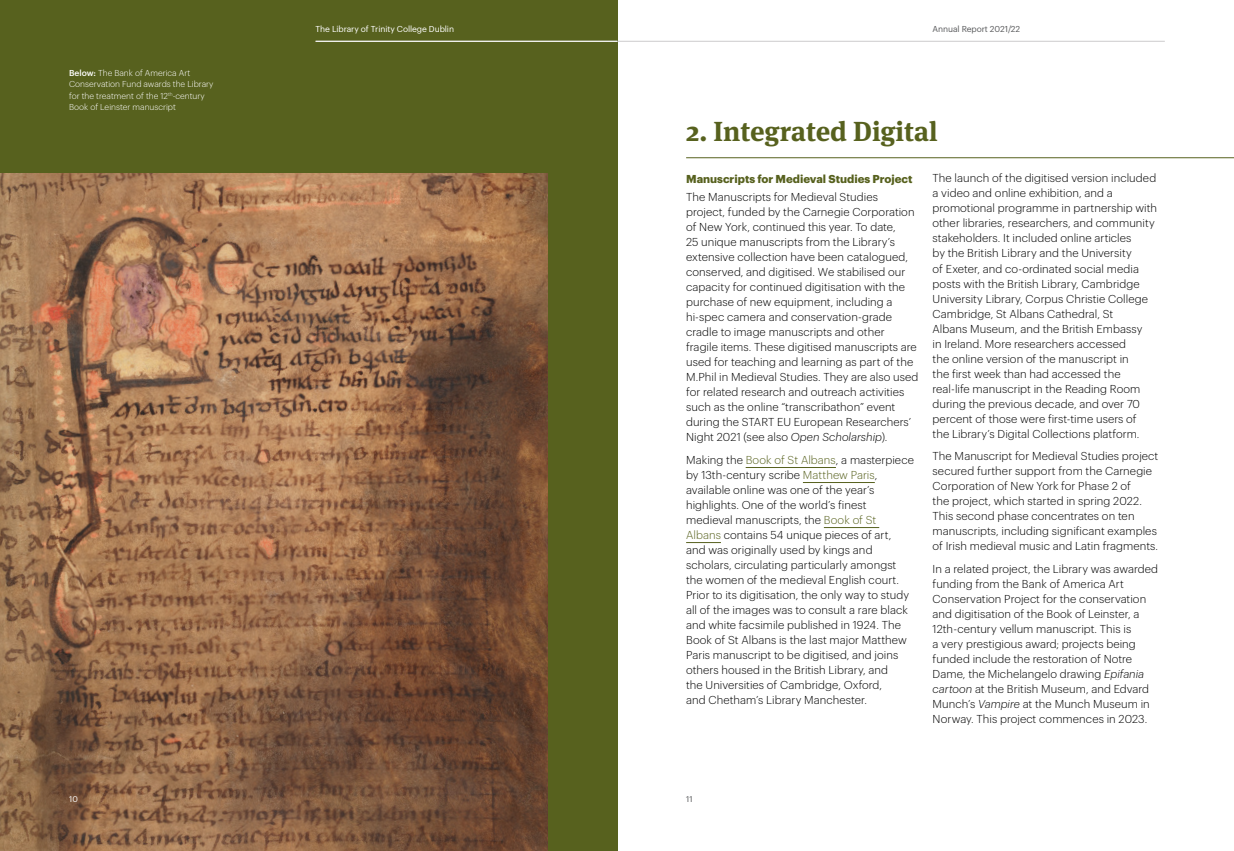
<style>
.page{position:relative;width:1234px;height:851px;background:#fff}
.page>*{position:absolute;margin:0;border:0;box-sizing:border-box;transform-origin:0 0}
.Headline_1{font:700 27.5px "Meta Serif Pro";color:#57611e}
.Body_Copy{font:300 11.25px/15px "Graphik";letter-spacing:.005em;color:#000}
.Headline_2{font:700 11.25px "Graphik";color:#57611e}
.Note{font:300 8.5px/11.2px "Graphik";color:#fff}
.t1{font:8.5px "Graphik";letter-spacing:-.01em;color:#fff}
.t2{font:8.5px "Graphik";letter-spacing:-.01em;color:#58595b}
.t3{font:8.12px "Graphik";color:#58595b}
.t4{font:8.12px "Graphik";color:#fff}
.s1{font-weight:500}
.s2{font-style:italic}
.s3{color:#57611e}
</style>
<div class="page">
<div style="left:0;top:0;width:617px;height:850px;background:#57611e"></div>
<hr style="left:745px;top:467px;width:90px;height:1px;background:#57611e">
<hr style="left:802px;top:482px;width:72px;height:1px;background:#57611e">
<hr style="left:823px;top:527px;width:56px;height:1px;background:#57611e">
<hr style="left:686px;top:542px;width:34px;height:1px;background:#57611e">
<hr style="left:686px;top:157px;width:547px;height:1px;background:#57611e">
<img style="left:0;top:173px;width:547px;height:677px">
<hr style="left:617px;top:41px;width:547px;height:1px;background:#cdcbcd">
<hr style="left:315px;top:41px;width:302px;height:1px;background:#fff">
<p class="Note" style="left:69px;top:67px;width:146px"><span class="s1">Below:</span> The Bank of America Art Conservation Fund awards the Library for the treatment of the 12<sup>th</sup>-century Book of Leinster manuscript</p>
<p class="t4" style="left:69px;top:792px;width:10px">10</p>
<p class="t1" style="left:315px;top:22px;width:140px">The Library of Trinity College Dublin</p>
<p class="t2" style="left:932px;top:22px;width:89px">Annual Report 2021/22</p>
<p class="Headline_1" style="left:686px;top:109px;width:253px">2. Integrated Digital</p>
<p class="Headline_2" style="left:686px;top:170px;width:228px">Manuscripts for Medieval Studies Project</p>
<p class="Body_Copy" style="left:686px;top:189px;width:234px">The Manuscripts for Medieval Studies project, funded by the Carnegie Corporation of New York, continued this year. To date,<br>25 unique manuscripts from the Library’s extensive collection have been catalogued, conserved, and digitised. We stabilised our capacity for continued digitisation with the purchase of new equipment, including a hi-spec camera and conservation-grade cradle to image manuscripts and other fragile items. These digitised manuscripts are used for teaching and learning as part of the M.Phil in Medieval Studies. They are also used for related research and outreach activities such as the online “transcribathon” event during the START EU European Researchers’ Night 2021 (see also <span class="s2">Open Scholarship</span>).</p>
<p class="Body_Copy" style="left:686px;top:451px;width:229px">Making the <span class="s3">Book of St Albans</span>, a masterpiece by 13th-century scribe <span class="s3">Matthew Paris</span>, available online was one of the year’s highlights. One of the world’s finest medieval manuscripts, the <span class="s3">Book of St Albans</span> contains 54 unique pieces of art,<br>and was originally used by kings and scholars, circulating particularly amongst the women of the medieval English court.<br>Prior to its digitisation, the only way to study all of the images was to consult a rare black and white facsimile published in 1924. The Book of St Albans is the last major Matthew Paris manuscript to be digitised, and joins others housed in the British Library, and<br>the Universities of Cambridge, Oxford,<br>and Chetham’s Library Manchester.</p>
<p class="Body_Copy" style="left:932px;top:170px;width:226px">The launch of the digitised version included a video and online exhibition, and a promotional programme in partnership with other libraries, researchers, and community stakeholders. It included online articles<br>by the British Library and the University<br>of Exeter, and co-ordinated social media posts with the British Library, Cambridge University Library, Corpus Christie College Cambridge, St Albans Cathedral, St<br>Albans Museum, and the British Embassy<br>in Ireland. More researchers accessed<br>the online version of the manuscript in<br>the first week than had accessed the real-life manuscript in the Reading Room during the previous decade, and over 70 percent of those were first-time users of<br>the Library’s Digital Collections platform.</p>
<p class="Body_Copy" style="left:932px;top:447px;width:227px">The Manuscript for Medieval Studies project secured further support from the Carnegie Corporation of New York for Phase 2 of<br>the project, which started in spring 2022.<br>This second phase concentrates on ten manuscripts, including significant examples of Irish medieval music and Latin fragments.</p>
<p class="Body_Copy" style="left:932px;top:560px;width:227px">In a related project, the Library was awarded funding from the Bank of America Art Conservation Project for the conservation and digitisation of the Book of Leinster, a 12th-century vellum manuscript. This is<br>a very prestigious award; projects being funded include the restoration of Notre Dame, the Michelangelo drawing <span class="s2">Epifania cartoon</span> at the British Museum, and Edvard Munch’s <span class="s2">Vampire</span> at the Munch Museum in Norway. This project commences in 2023.</p>
<p class="t3" style="left:686px;top:792px;width:8px">11</p>
</div>
